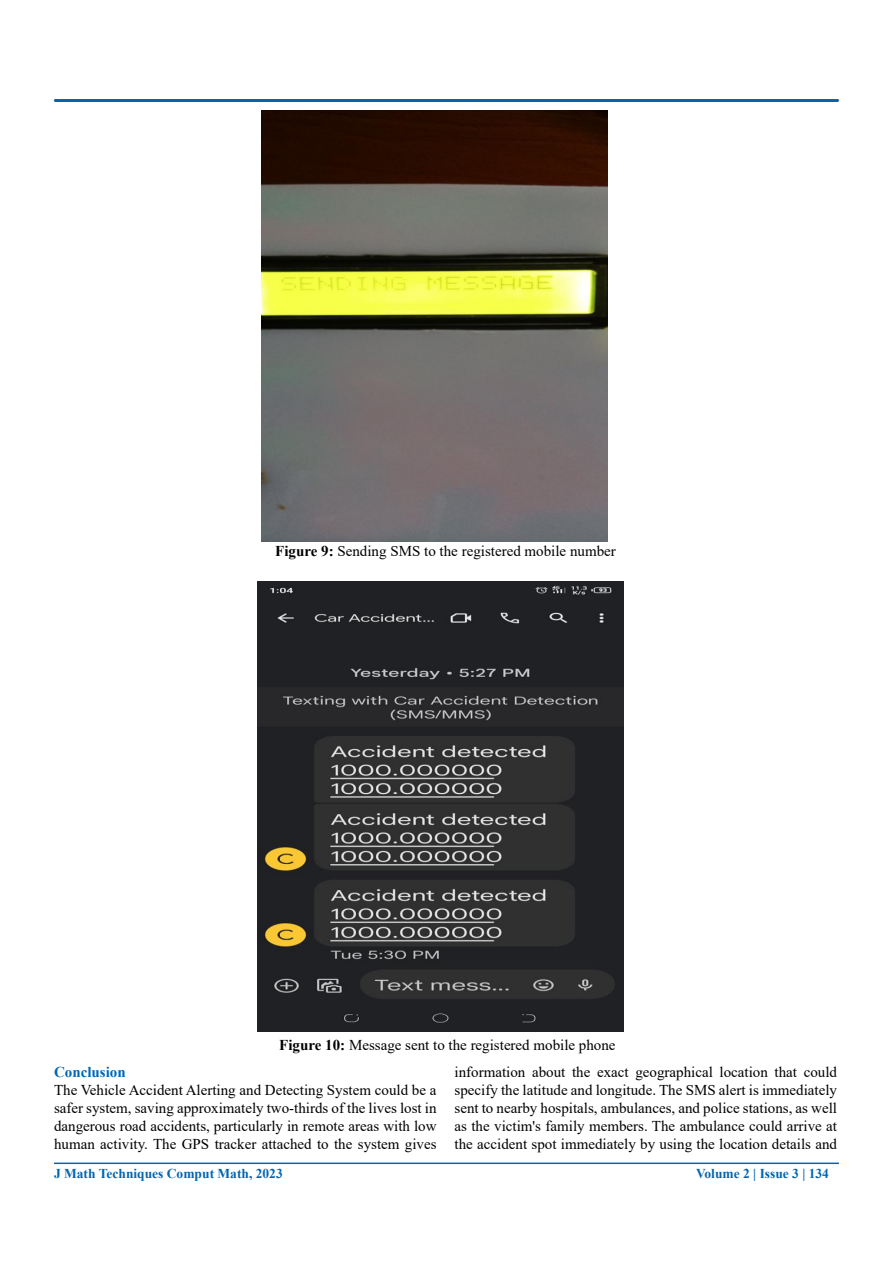
<style>
.page{position:relative;width:893px;height:1263px;background:#fff}
.page>*{position:absolute;margin:0;border:0;box-sizing:border-box;transform-origin:0 0}
.t1{font:18px "Times New Roman";color:#000}
.t2{font:700 18px "Times New Roman";color:#000}
.t3{font:15px/18px "Times New Roman";color:#000;text-align:justify}
.t4{font:700 15px "Times New Roman";color:#0066b3}
.t5{font:700 13.5px "Times New Roman";color:#0066b3}
.s1{font-weight:700}
</style>
<div class="page">
<div style="left:54px;top:99px;width:785px;height:3px;border:2px solid #0066b3"></div>
<hr style="left:54px;top:1162px;width:785px;height:2px;background:#0066b3">
<img style="left:261px;top:111px;width:347px;height:431px">
<img style="left:257px;top:582px;width:367px;height:449px">
<p class="t3" style="left:275px;top:542px;width:342px"><span class="s1">Figure 9:</span> Sending SMS to the registered mobile number</p>
<p class="t3" style="left:279px;top:1035px;width:338px"><span class="s1">Figure 10:</span> Message sent to the registered mobile phone</p>
<p class="t4" style="left:54px;top:1061px;width:73px">Conclusion</p>
<p class="t3" style="left:54px;top:1080px;width:384px">The Vehicle Accident Alerting and Detecting System could be a safer system, saving approximately two-thirds of the lives lost in dangerous road accidents, particularly in remote areas with low human activity. The GPS tracker attached to the system gives</p>
<p class="t3" style="left:455px;top:1062px;width:384px">information about the exact geographical location that could specify the latitude and longitude. The SMS alert is immediately sent to nearby hospitals, ambulances, and police stations, as well as the victim's family members. The ambulance could arrive at the accident spot immediately by using the location details and</p>
<p class="t1" style="left:261px;top:1072px;width:395px">Figure 10 Message sent to the registered mobile phone</p>
<p class="t2" style="left:257px;top:1102px;width:88px">Conclusion</p>
<p class="t2" style="left:261px;top:1134px;width:88px">Conclusion</p>
<p class="t5" style="left:54px;top:1164px;width:230px">J Math Techniques Comput Math, 2023</p>
<p class="t5" style="left:696px;top:1163px;width:134px">Volume 2 | Issue 3 | 134</p>
</div>
